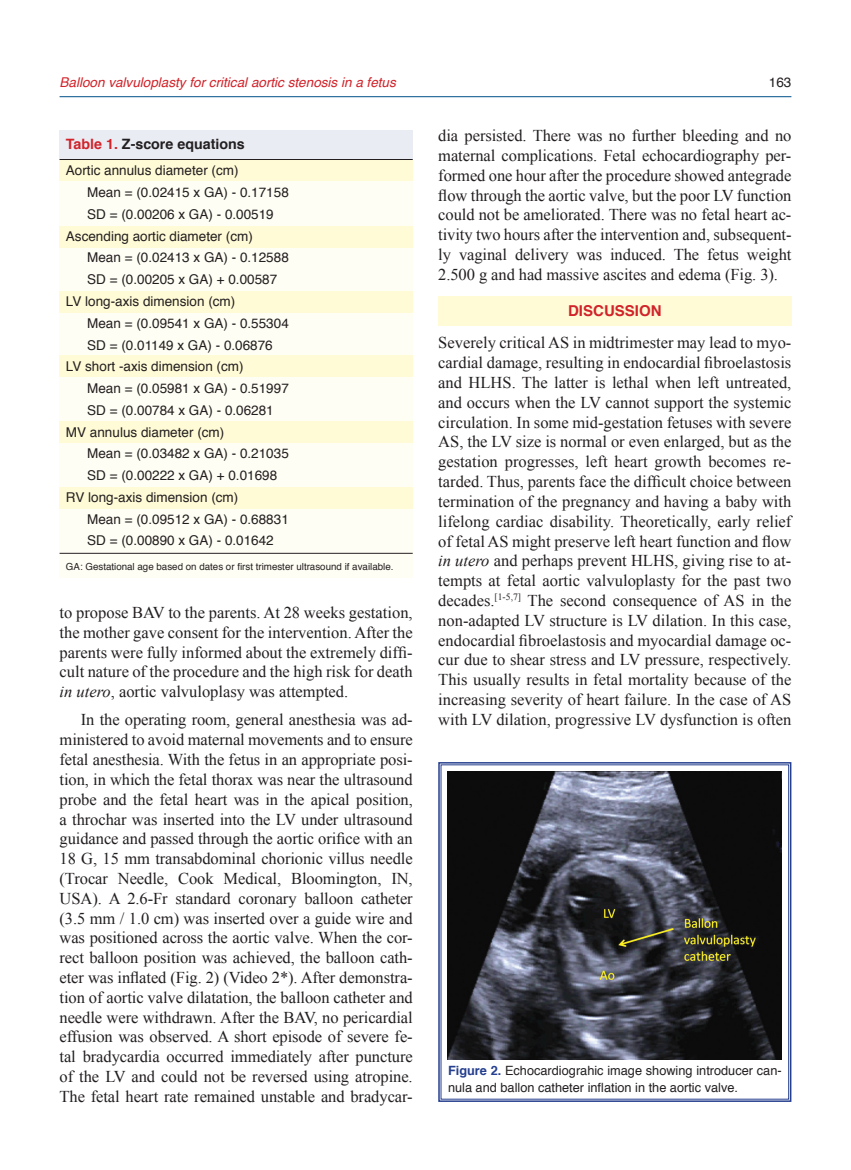
<style>
.page{position:relative;width:851px;height:1170px;background:#fff}
.page>*{position:absolute;margin:0;border:0;box-sizing:border-box;transform-origin:0 0}
.t1{font:16.5px/19.8px "Times New Roman";letter-spacing:-.005em;color:#231f20;text-align:justify}
.t2{font:700 15px "Helvetica";color:#d1232a}
.t3{font:700 14.25px "Helvetica";color:#231f20}
.t4{font:13.5px "Helvetica";color:#231f20}
.t5{font:italic 13.5px "Helvetica";color:#d1232a}
.t6{font:12.75px/16.5px "Helvetica";color:#231f20}
.t7{font:9.75px "Helvetica";color:#231f20}
.s1{color:#d1232a}
.s2{font-style:italic}
.s3{font-weight:700;color:#253f8e}
</style>
<div class="page">
<div style="left:438px;top:296px;width:353px;height:29px;background:#fffbd6"></div>
<hr style="left:60px;top:96px;width:731px;height:1px;background:#01508b">
<svg style="left:438px;top:762px;width:354px;height:340px"></svg>
<img style="left:448px;top:772px;width:333px;height:287px">
<div style="left:60px;top:152px;width:352px;height:426px;background:#fffef4"></div>
<div style="left:60px;top:226px;width:352px;height:21px;background:#fffbd6"></div>
<div style="left:60px;top:291px;width:352px;height:21px;background:#fffbd6"></div>
<div style="left:60px;top:356px;width:352px;height:21px;background:#fffbd6"></div>
<div style="left:60px;top:421px;width:352px;height:21px;background:#fffbd6"></div>
<div style="left:60px;top:487px;width:352px;height:21px;background:#fffbd6"></div>
<div style="left:60px;top:160px;width:352px;height:21px;background:#fffbd6"></div>
<div style="left:60px;top:130px;width:352px;height:29px;background:#eaecf4"></div>
<hr style="left:60px;top:159px;width:352px;height:1px;background:#231f20">
<hr style="left:60px;top:553px;width:352px;height:1px;background:#231f20">
<p class="t5" style="left:60px;top:71px;width:338px">Balloon valvuloplasty for critical aortic stenosis in a fetus</p>
<p class="t4" style="left:768px;top:73px;width:24px">163</p>
<p class="t3" style="left:66px;top:135px;width:180px"><span class="s1">Table 1.</span> Z-score equations</p>
<p class="t4" style="left:66px;top:161px;width:174px">Aortic annulus diameter (cm)</p>
<p class="t4" style="left:87px;top:183px;width:203px">Mean = (0.02415 x GA) - 0.17158</p>
<p class="t4" style="left:87px;top:205px;width:188px">SD = (0.00206 x GA) - 0.00519</p>
<p class="t4" style="left:66px;top:227px;width:188px">Ascending aortic diameter (cm)</p>
<p class="t4" style="left:87px;top:248px;width:203px">Mean = (0.02413 x GA) - 0.12588</p>
<p class="t4" style="left:87px;top:270px;width:191px">SD = (0.00205 x GA) + 0.00587</p>
<p class="t4" style="left:66px;top:292px;width:171px">LV long-axis dimension (cm)</p>
<p class="t4" style="left:87px;top:314px;width:203px">Mean = (0.09541 x GA) - 0.55304</p>
<p class="t4" style="left:87px;top:335px;width:187px">SD = (0.01149 x GA) - 0.06876</p>
<p class="t4" style="left:66px;top:357px;width:179px">LV short -axis dimension (cm)</p>
<p class="t4" style="left:87px;top:379px;width:203px">Mean = (0.05981 x GA) - 0.51997</p>
<p class="t4" style="left:87px;top:401px;width:188px">SD = (0.00784 x GA) - 0.06281</p>
<p class="t4" style="left:66px;top:422px;width:160px">MV annulus diameter (cm)</p>
<p class="t4" style="left:87px;top:444px;width:203px">Mean = (0.03482 x GA) - 0.21035</p>
<p class="t4" style="left:87px;top:466px;width:191px">SD = (0.00222 x GA) + 0.01698</p>
<p class="t4" style="left:66px;top:488px;width:174px">RV long-axis dimension (cm)</p>
<p class="t4" style="left:87px;top:509px;width:203px">Mean = (0.09512 x GA) - 0.68831</p>
<p class="t4" style="left:87px;top:531px;width:188px">SD = (0.00890 x GA) - 0.01642</p>
<p class="t7" style="left:66px;top:559px;width:329px">GA: Gestational age based on dates or first trimester ultrasound if available.</p>
<p class="t1" style="left:60px;top:602px;width:354px">to propose BAV to the parents. At 28 weeks gestation, the mother gave consent for the intervention. After the parents were fully informed about the extremely diffi&shy;cult nature of the procedure and the high risk for death <span class="s2">in utero</span>, aortic valvuloplasy was attempted.</p>
<p class="t1" style="left:60px;top:709px;width:355px;text-indent:21px">In the operating room, general anesthesia was ad&shy;ministered to avoid maternal movements and to ensure fetal anesthesia. With the fetus in an appropriate posi&shy;tion, in which the fetal thorax was near the ultrasound probe and the fetal heart was in the apical position, a throchar was inserted into the LV under ultrasound guidance and passed through the aortic orifice with an 18 G, 15 mm transabdominal chorionic villus needle (Trocar Needle, Cook Medical, Bloomington, IN, USA). A 2.6-Fr standard coronary balloon catheter (3.5 mm / 1.0 cm) was inserted over a guide wire and was positioned across the aortic valve. When the cor&shy;rect balloon position was achieved, the balloon cath&shy;eter was inflated (Fig. 2) (Video 2*). After demonstra&shy;tion of aortic valve dilatation, the balloon catheter and needle were withdrawn. After the BAV, no pericardial effusion was observed. A short episode of severe fe&shy;tal bradycardia occurred immediately after puncture of the LV and could not be reversed using atropine.<br>The fetal heart rate remained unstable and bradycar-</p>
<p class="t1" style="left:438px;top:125px;width:355px">dia persisted. There was no further bleeding and no maternal complications. Fetal echocardiography per&shy;formed one hour after the procedure showed antegrade flow through the aortic valve, but the poor LV function could not be ameliorated. There was no fetal heart ac&shy;tivity two hours after the intervention and, subsequent&shy;ly vaginal delivery was induced. The fetus weight 2.500 g and had massive ascites and edema (Fig. 3).</p>
<p class="t2" style="left:568px;top:300px;width:95px">DISCUSSION</p>
<p class="t1" style="left:438px;top:333px;width:354px">Severely critical AS in midtrimester may lead to myo&shy;cardial damage, resulting in endocardial fibroelastosis and HLHS. The latter is lethal when left untreated, and occurs when the LV cannot support the systemic circulation. In some mid-gestation fetuses with severe AS, the LV size is normal or even enlarged, but as the gestation progresses, left heart growth becomes re&shy;tarded. Thus, parents face the difficult choice between termination of the pregnancy and having a baby with lifelong cardiac disability. Theoretically, early relief of fetal AS might preserve left heart function and flow <span class="s2">in utero</span> and perhaps prevent HLHS, giving rise to at&shy;tempts at fetal aortic valvuloplasty for the past two decades.<sup>[1-5,7]</sup> The second consequence of AS in the non-adapted LV structure is LV dilation. In this case, endocardial fibroelastosis and myocardial damage oc&shy;cur due to shear stress and LV pressure, respectively.<br>This usually results in fetal mortality because of the increasing severity of heart failure. In the case of AS with LV dilation, progressive LV dysfunction is often</p>
<p class="t6" style="left:448px;top:1063px;width:335px"><span class="s3">Figure 2.</span> Echocardiograhic image showing introducer can&shy;nula and ballon catheter inflation in the aortic valve.</p>
</div>
